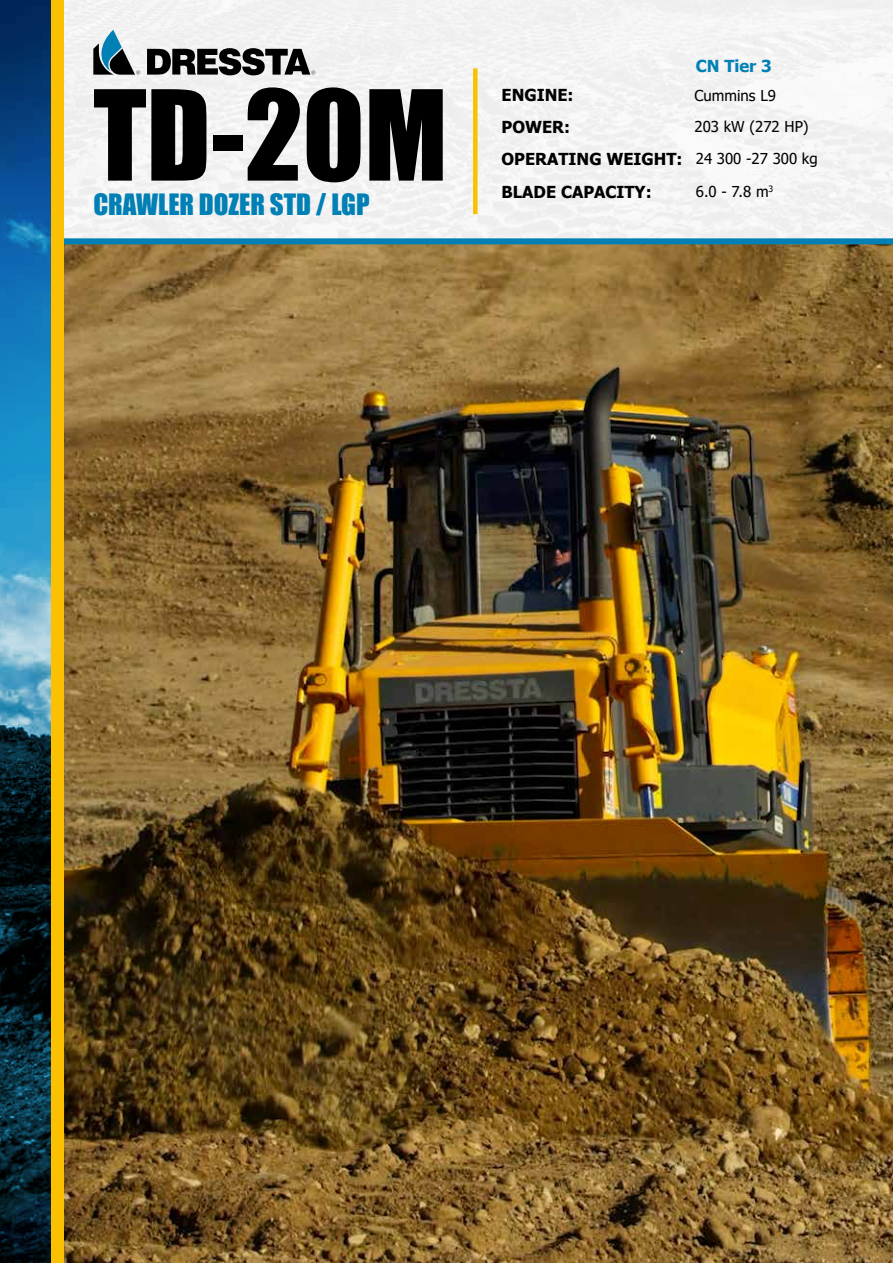
<style>
.page{position:relative;width:893px;height:1263px;background:#fff}
.page>*{position:absolute;margin:0;border:0;box-sizing:border-box;transform-origin:0 0}
.t1{font:115.65px "Impact";color:#000}
.t2{font:27px "Impact";color:#0080b5}
.t3{font:700 16.5px/32.2px "Tahoma";color:#000}
.t4{font:700 16.5px "Tahoma";color:#0080b5}
.t5{font:15px/32.2px "Tahoma";color:#000}
</style>
<div class="page">
<img style="left:64px;top:244px;width:829px;height:1019px">
<div style="left:64px;top:0;width:829px;height:244px;background:#f3f3f3"></div>
<svg style="left:147px;top:48px;width:168px;height:27px"></svg>
<svg style="left:93px;top:30px;width:47px;height:45px"></svg>
<div style="left:473px;top:68px;width:5px;height:146px;background:#fbc002"></div>
<svg style="left:0;top:0;width:51px;height:1263px;background:#195376"></svg>
<div style="left:51px;top:0;width:13px;height:1263px;background:#fbc002"></div>
<h1 class="t1" style="left:93px;top:46px;width:356px">TD-20M</h1>
<h2 class="t2" style="left:93px;top:183px;width:278px">CRAWLER DOZER STD / LGP</h2>
<p class="t3" style="left:502px;top:80px;width:73px">ENGINE:</p>
<p class="t3" style="left:502px;top:112px;width:182px">POWER:<br>OPERATING WEIGHT:</p>
<p class="t3" style="left:502px;top:176px;width:152px">BLADE CAPACITY:</p>
<p class="t4" style="left:696px;top:54px;width:77px">CN Tier 3</p>
<p class="t5" style="left:694px;top:80px;width:83px">Cummins L9</p>
<p class="t5" style="left:694px;top:111px;width:116px">203 kW (272 HP)</p>
<p class="t5" style="left:696px;top:144px;width:123px">24 300 -27 300 kg<br>6.0 - 7.8 m<sup>3</sup></p>
</div>
